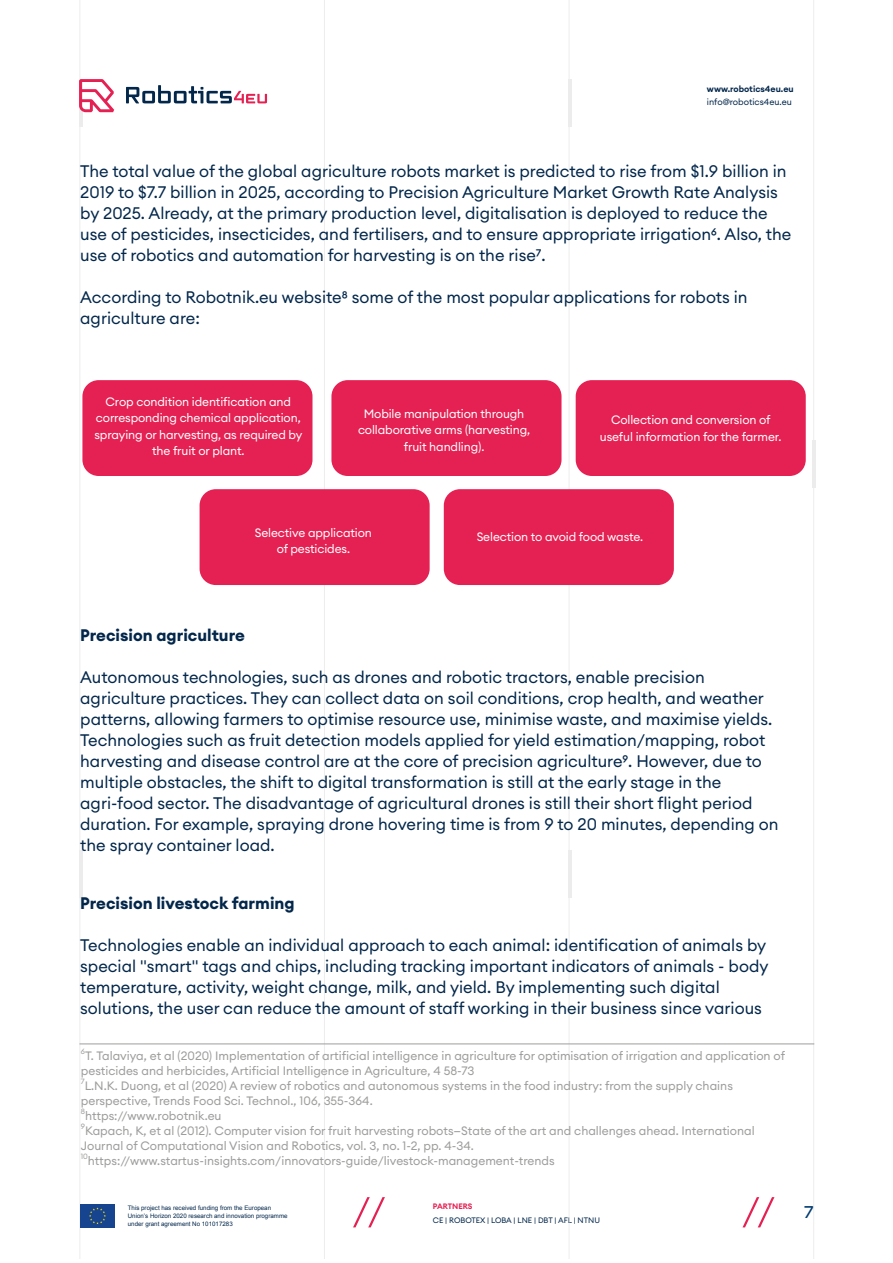
<style>
.page{position:relative;width:893px;height:1263px;background:#fff}
.page>*{position:absolute;margin:0;border:0;box-sizing:border-box;transform-origin:0 0}
.t1{font:16.5px/21px "Euclid Circular A";color:#03274b}
.t2{font:700 16.5px "Euclid Circular A";color:#03274b}
.t3{font:600 16.5px "Vox Round Wide";color:#003a70;scale:.9 1}
.t4{font:12px/15px "Euclid Circular A";color:#9d9d9c}
.t5{font:12px/16.5px "Euclid Circular A";letter-spacing:-.01em;color:#fff;text-align:center}
.t6{font:8.85px "Euclid Circular A";color:#03274b}
.t7{font:600 8.85px "Euclid Circular A";color:#03274b}
.t8{font:7.8px "Euclid Circular A";color:#03274b}
.t9{font:600 7.8px "Euclid Circular A";color:#e52052}
.t10{font:7.5px "Euclid Circular A";color:#9d9d9c}
.t11{font:6.15px/8.4px "Arial";color:#03274b}
</style>
<div class="page">
<hr style="left:80px;top:0;width:1px;height:1259px;background:#dadada">
<hr style="left:324px;top:0;width:1px;height:1259px;background:#dadada">
<hr style="left:569px;top:0;width:1px;height:1259px;background:#dadada">
<hr style="left:813px;top:0;width:1px;height:1259px;background:#dadada">
<hr style="left:812px;top:440px;width:3px;height:47px;background:#dadada">
<hr style="left:568px;top:851px;width:4px;height:47px;background:#ececec">
<hr style="left:79px;top:851px;width:3px;height:47px;background:#dadada">
<hr style="left:568px;top:79px;width:4px;height:47px;background:#ececec">
<hr style="left:79px;top:79px;width:3px;height:47px;background:#dadada">
<svg style="left:79px;top:79px;width:35px;height:33px"></svg>
<svg style="left:126px;top:85px;width:141px;height:18px"></svg>
<div style="left:80px;top:1204px;width:35px;height:24px;background:#17448f"></div>
<svg style="left:89px;top:1207px;width:17px;height:17px"></svg>
<svg style="left:742px;top:1197px;width:32px;height:30px"></svg>
<svg style="left:353px;top:1197px;width:32px;height:30px"></svg>
<hr style="left:79px;top:1043px;width:735px;height:1px;background:#9d9d9c">
<div style="left:82px;top:380px;width:230px;height:96px;background:#e52052;border-radius:16px"></div>
<div style="left:331px;top:380px;width:230px;height:96px;background:#e52052;border-radius:16px"></div>
<div style="left:576px;top:380px;width:230px;height:96px;background:#e52052;border-radius:16px"></div>
<div style="left:200px;top:489px;width:230px;height:96px;background:#e52052;border-radius:16px"></div>
<div style="left:444px;top:489px;width:230px;height:96px;background:#e52052;border-radius:16px"></div>
<p class="t7" style="left:707px;top:83px;width:88px">www.robotics4eu.eu</p>
<p class="t6" style="left:707px;top:96px;width:86px">info@robotics4eu.eu</p>
<p class="t1" style="left:80px;top:160px;width:713px">The total value of the global agriculture robots market is predicted to rise from $1.9 billion in 2019 to $7.7 billion in 2025, according to Precision Agriculture Market Growth Rate Analysis by 2025. Already, at the primary production level, digitalisation is deployed to reduce the use of pesticides, insecticides, and fertilisers, and to ensure appropriate irrigation6. Also, the use of robotics and automation for harvesting is on the rise7.</p>
<p class="t1" style="left:80px;top:286px;width:669px">According to Robotnik.eu website8 some of the most popular applications for robots in agriculture are:</p>
<p class="t5" style="left:94px;top:393px;width:210px">Crop condition identification and corresponding chemical application, spraying or harvesting, as required by the fruit or plant.</p>
<p class="t5" style="left:358px;top:405px;width:174px">Mobile manipulation through collaborative arms (harvesting, fruit handling).</p>
<p class="t5" style="left:600px;top:412px;width:183px">Collection and conversion of useful information for the farmer.</p>
<p class="t5" style="left:255px;top:524px;width:119px">Selective application of pesticides.</p>
<p class="t5" style="left:477px;top:528px;width:168px">Selection to avoid food waste.</p>
<p class="t2" style="left:80px;top:625px;width:166px">Precision agriculture</p>
<p class="t1" style="left:80px;top:666px;width:700px">Autonomous technologies, such as drones and robotic tractors, enable precision agriculture practices. They can collect data on soil conditions, crop health, and weather patterns, allowing farmers to optimise resource use, minimise waste, and maximise yields.<br>Technologies such as fruit detection models applied for yield estimation/mapping, robot harvesting and disease control are at the core of precision agriculture9. However, due to multiple obstacles, the shift to digital transformation is still at the early stage in the agri-food sector. The disadvantage of agricultural drones is still their short flight period duration. For example, spraying drone hovering time is from 9 to 20 minutes, depending on the spray container load.</p>
<p class="t2" style="left:80px;top:893px;width:216px">Precision livestock farming</p>
<p class="t1" style="left:80px;top:935px;width:690px">Technologies enable an individual approach to each animal: identification of animals by special "smart" tags and chips, including tracking important indicators of animals - body temperature, activity, weight change, milk, and yield. By implementing such digital solutions, the user can reduce the amount of staff working in their business since various</p>
<p class="t10" style="left:81px;top:1047px;width:6px">6</p>
<p class="t4" style="left:81px;top:1048px;width:706px;text-indent:4px">T. Talaviya, et al (2020) Implementation of artificial intelligence in agriculture for optimisation of irrigation and application of pesticides and herbicides, Artificial Intelligence in Agriculture, 4 58-73</p>
<p class="t10" style="left:81px;top:1077px;width:5px">7</p>
<p class="t4" style="left:81px;top:1078px;width:654px;text-indent:4px">L.N.K. Duong, et al (2020) A review of robotics and autonomous systems in the food industry: from the supply chains perspective, Trends Food Sci. Technol., 106, 355-364.</p>
<p class="t10" style="left:81px;top:1107px;width:6px">8</p>
<p class="t4" style="left:85px;top:1108px;width:138px">https://www.robotnik.eu</p>
<p class="t10" style="left:81px;top:1122px;width:6px">9</p>
<p class="t4" style="left:81px;top:1123px;width:675px;text-indent:4px">Kapach, K, et al (2012). Computer vision for fruit harvesting robots—State of the art and challenges ahead. International<br>Journal of Computational Vision and Robotics, vol. 3, no. 1-2, pp. 4-34.</p>
<p class="t10" style="left:81px;top:1152px;width:9px">10</p>
<p class="t4" style="left:88px;top:1153px;width:468px">https://www.startus-insights.com/innovators-guide/livestock-management-trends</p>
<p class="t11" style="left:128px;top:1203px;width:161px">This project has received funding from the European<br>Union’s Horizon 2020 research and innovation programme under grant agreement No 101017283</p>
<p class="t9" style="left:433px;top:1201px;width:41px">PARTNERS</p>
<p class="t8" style="left:433px;top:1215px;width:169px">CE | ROBOTEX | LOBA | LNE | DBT | AFL | NTNU</p>
<p class="t3" style="left:804px;top:1200px;width:12px">7</p>
</div>
